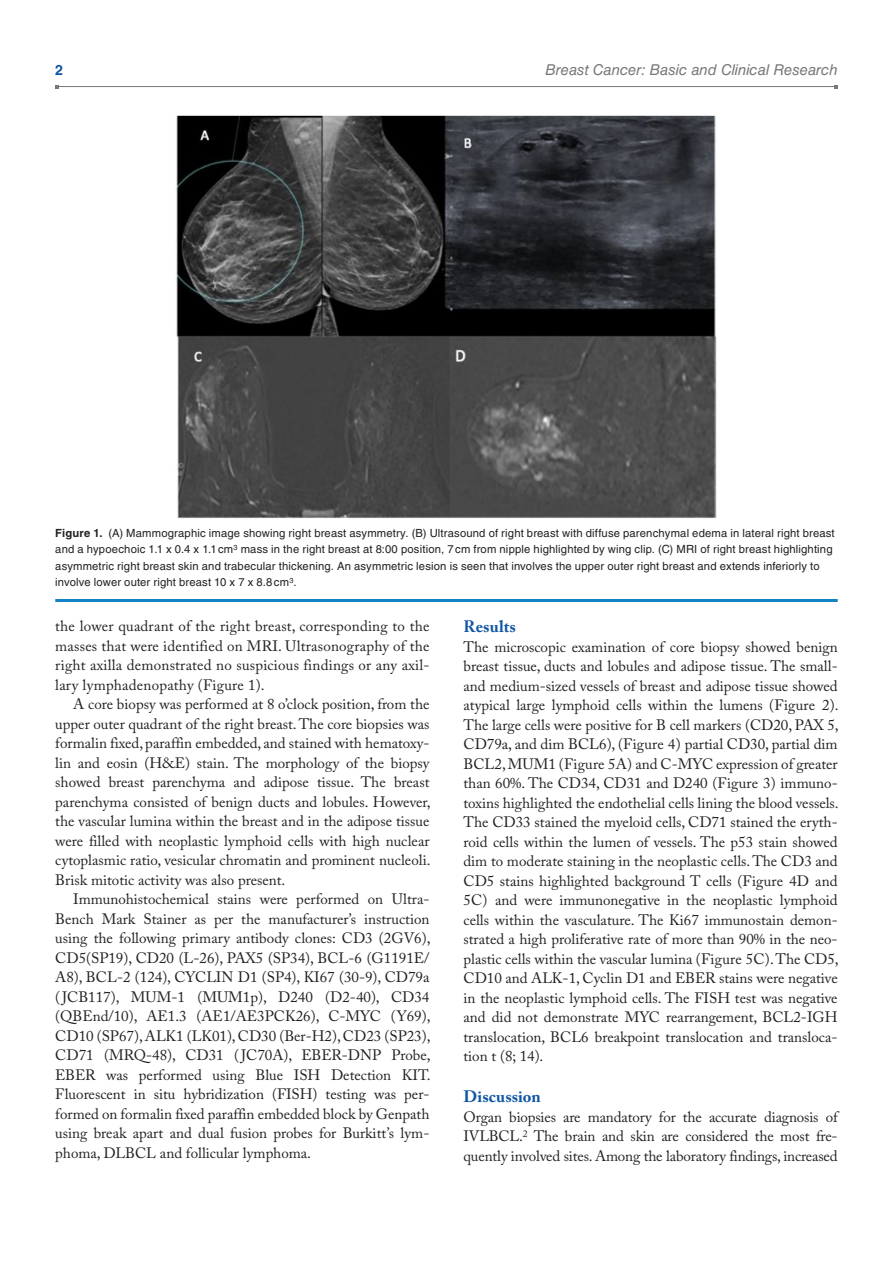
<style>
.page{position:relative;width:893px;height:1263px;background:#fff}
.page>*{position:absolute;margin:0;border:0;box-sizing:border-box;transform-origin:0 0}
.t1{font:700 16.5px "Adobe Caslon Pro";letter-spacing:.005em;color:#1055a4}
.t2{font:15px/19.5px "Adobe Caslon Pro";color:#231f20;text-align:justify}
.t3{font:italic 15px "Helvetica LT Std";letter-spacing:-.005em;color:#76787b}
.t4{font:700 14.25px "Helvetica LT Std";color:#1055a4}
.t5{font:11.25px/16.5px "Helvetica LT Std";letter-spacing:.015em;color:#231f20}
.s1{font-weight:700}
</style>
<div class="page">
<hr style="left:57px;top:86px;width:779px;height:1px;background:#76787b">
<hr style="left:55px;top:599px;width:783px;height:3px;background:#1582c5">
<img style="left:176px;top:115px;width:541px;height:404px">
<p class="t4" style="left:55px;top:61px;width:9px">2</p>
<p class="t3" style="left:545px;top:61px;width:294px">Breast Cancer: Basic and Clinical Research</p>
<p class="t5" style="left:55px;top:524px;width:781px"><span class="s1">Figure 1.</span> (A) Mammographic image showing right breast asymmetry. (B) Ultrasound of right breast with diffuse parenchymal edema in lateral right breast and a hypoechoic 1.1 x 0.4 x 1.1cm<sup>3</sup> mass in the right breast at 8:00 position, 7cm from nipple highlighted by wing clip. (C) MRI of right breast highlighting asymmetric right breast skin and trabecular thickening. An asymmetric lesion is seen that involves the upper outer right breast and extends inferiorly to involve lower outer right breast 10 x 7 x 8.8cm<sup>3</sup>.</p>
<p class="t2" style="left:55px;top:616px;width:376px">the lower quadrant of the right breast, corresponding to the masses that were identified on MRI. Ultrasonography of the right axilla demonstrated no suspicious findings or any axil&shy;lary lymphadenopathy (Figure 1).</p>
<p class="t2" style="left:55px;top:694px;width:377px;text-indent:18px">A core biopsy was performed at 8 o’clock position, from the upper outer quadrant of the right breast. The core biopsies was formalin fixed, paraffin embedded, and stained with hematoxy&shy;lin and eosin (H&amp;E) stain. The morphology of the biopsy showed breast parenchyma and adipose tissue. The breast parenchyma consisted of benign ducts and lobules. However, the vascular lumina within the breast and in the adipose tissue were filled with neoplastic lymphoid cells with high nuclear cytoplasmic ratio, vesicular chromatin and prominent nucleoli.<br>Brisk mitotic activity was also present.</p>
<p class="t2" style="left:55px;top:889px;width:377px;text-indent:18px">Immunohistochemical stains were performed on Ultra-Bench Mark Stainer as per the manufacturer’s instruction using the following primary antibody clones: CD3 (2GV6), CD5(SP19), CD20 (L-26), PAX5 (SP34), BCL-6 (G1191E/ A8), BCL-2 (124), CYCLIN D1 (SP4), KI67 (30-9), CD79a ( JCB117), MUM-1 (MUM1p), D240 (D2-40), CD34 (QBEnd/10), AE1.3 (AE1/AE3PCK26), C-MYC (Y69), CD10 (SP67), ALK1 (LK01), CD30 (Ber-H2), CD23 (SP23), CD71 (MRQ-48), CD31 ( JC70A), EBER-DNP Probe, EBER was performed using Blue ISH Detection KIT.<br>Fluorescent in situ hybridization (FISH) testing was per&shy;formed on formalin fixed paraffin embedded block by Genpath using break apart and dual fusion probes for Burkitt’s lym&shy;phoma, DLBCL and follicular lymphoma.</p>
<p class="t1" style="left:463px;top:617px;width:54px">Results</p>
<p class="t2" style="left:463px;top:637px;width:377px">The microscopic examination of core biopsy showed benign breast tissue, ducts and lobules and adipose tissue. The small&shy;and medium-sized vessels of breast and adipose tissue showed atypical large lymphoid cells within the lumens (Figure 2).<br>The large cells were positive for B cell markers (CD20, PAX 5, CD79a, and dim BCL6), (Figure 4) partial CD30, partial dim BCL2, MUM1 (Figure 5A) and C-MYC expression of greater than 60%. The CD34, CD31 and D240 (Figure 3) immuno&shy;toxins highlighted the endothelial cells lining the blood vessels.<br>The CD33 stained the myeloid cells, CD71 stained the eryth&shy;roid cells within the lumen of vessels. The p53 stain showed dim to moderate staining in the neoplastic cells. The CD3 and CD5 stains highlighted background T cells (Figure 4D and 5C) and were immunonegative in the neoplastic lymphoid cells within the vasculature. The Ki67 immunostain demon&shy;strated a high proliferative rate of more than 90% in the neo&shy;plastic cells within the vascular lumina (Figure 5C). The CD5, CD10 and ALK-1, Cyclin D1 and EBER stains were negative in the neoplastic lymphoid cells. The FISH test was negative and did not demonstrate MYC rearrangement, BCL2-IGH translocation, BCL6 breakpoint translocation and transloca&shy;tion t (8; 14).</p>
<p class="t1" style="left:463px;top:1087px;width:79px">Discussion</p>
<p class="t2" style="left:463px;top:1107px;width:376px">Organ biopsies are mandatory for the accurate diagnosis of IVLBCL.<sup>2</sup> The brain and skin are considered the most fre&shy;quently involved sites. Among the laboratory findings, increased</p>
</div>
